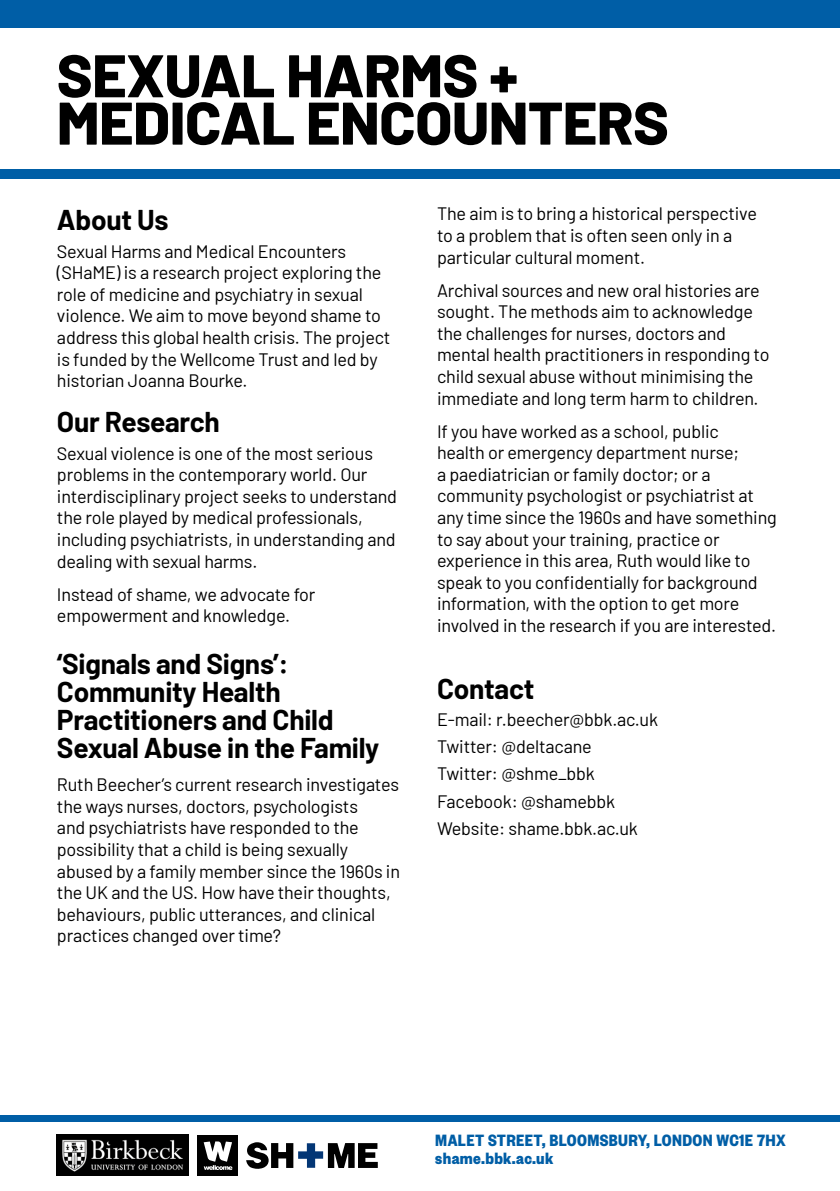
<style>
.page{position:relative;width:840px;height:1191px;background:#fff}
.page>*{position:absolute;margin:0;border:0;box-sizing:border-box;transform-origin:0 0}
.t1{font:800 60px/47.4px "Barlow";letter-spacing:-.01em;color:#000}
.t2{font:700 28px/28px "Barlow";letter-spacing:-.01em;color:#000}
.t3{font:18px/21.6px "Barlow";letter-spacing:-.01em;color:#000}
.t4{font:700 18px/18px "Founders Grotesk Cond";letter-spacing:.02em;color:#005ea6}
</style>
<div class="page">
<svg style="left:246px;top:1142px;width:131px;height:26px"></svg>
<img style="left:57px;top:1134px;width:131px;height:41px">
<div style="left:0;top:0;width:839px;height:27px;background:#005ea6"></div>
<div style="left:0;top:169px;width:839px;height:10px;background:#005ea6"></div>
<div style="left:0;top:1115px;width:839px;height:6px;background:#005ea6"></div>
<div style="left:197px;top:1134px;width:41px;height:41px;background:#000"></div>
<svg style="left:203px;top:1141px;width:29px;height:29px"></svg>
<h1 class="t1" style="left:57px;top:48px;width:613px">SEXUAL HARMS +<br>MEDICAL ENCOUNTERS</h1>
<h2 class="t2" style="left:57px;top:204px;width:113px">About Us</h2>
<p class="t3" style="left:57px;top:239px;width:335px">Sexual Harms and Medical Encounters (SHaME) is a research project exploring the role of medicine and psychiatry in sexual violence. We aim to move beyond shame to address this global health crisis. The project is funded by the Wellcome Trust and led by historian Joanna Bourke.</p>
<h2 class="t2" style="left:57px;top:406px;width:164px">Our Research</h2>
<p class="t3" style="left:57px;top:441px;width:341px">Sexual violence is one of the most serious problems in the contemporary world. Our interdisciplinary project seeks to understand the role played by medical professionals, including psychiatrists, in understanding and dealing with sexual harms.</p>
<p class="t3" style="left:57px;top:582px;width:260px">Instead of shame, we advocate for empowerment and knowledge.</p>
<h2 class="t2" style="left:57px;top:648px;width:324px">‘Signals and Signs’:<br>Community Health<br>Practitioners and Child<br>Sexual Abuse in the Family</h2>
<p class="t3" style="left:57px;top:772px;width:344px">Ruth Beecher’s current research investigates the ways nurses, doctors, psychologists<br>and psychiatrists have responded to the possibility that a child is being sexually abused by a family member since the 1960s in the UK and the US. How have their thoughts, behaviours, public utterances, and clinical practices changed over time?</p>
<p class="t3" style="left:437px;top:202px;width:321px">The aim is to bring a historical perspective to a problem that is often seen only in a particular cultural moment.</p>
<p class="t3" style="left:437px;top:278px;width:334px">Archival sources and new oral histories are sought. The methods aim to acknowledge the challenges for nurses, doctors and mental health practitioners in responding to child sexual abuse without minimising the immediate and long term harm to children.</p>
<p class="t3" style="left:437px;top:419px;width:341px">If you have worked as a school, public<br>health or emergency department nurse;<br>a paediatrician or family doctor; or a community psychologist or psychiatrist at any time since the 1960s and have something to say about your training, practice or experience in this area, Ruth would like to speak to you confidentially for background information, with the option to get more involved in the research if you are interested.</p>
<h2 class="t2" style="left:437px;top:672px;width:99px">Contact</h2>
<p class="t3" style="left:437px;top:704px;width:222px;line-height:27.2px">E-mail: r.beecher@bbk.ac.uk<br>Twitter: @deltacane<br>Twitter: @shme_bbk<br>Facebook: @shamebbk<br>Website: shame.bbk.ac.uk</p>
<p class="t4" style="left:435px;top:1130px;width:351px">MALET STREET, BLOOMSBURY, LONDON WC1E 7HX shame.bbk.ac.uk</p>
</div>
